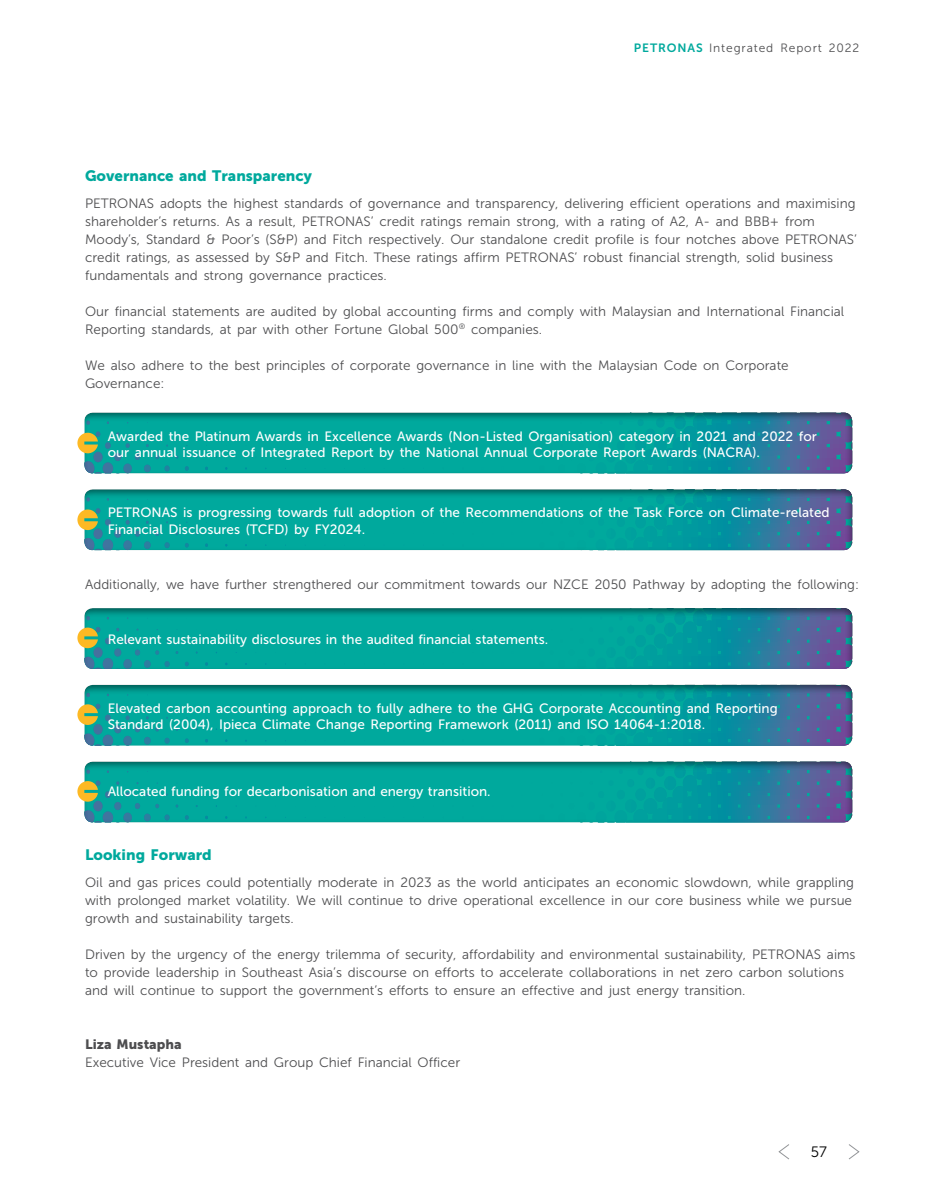
<style>
.page{position:relative;width:936px;height:1191px;background:#fff}
.page>*{position:absolute;margin:0;border:0;box-sizing:border-box;transform-origin:0 0}
.t1{font:15px "Museo Sans 900";color:#00a99d}
.t2{font:15px "Museo Sans 300";color:#000}
.t3{font:13.5px/18px "Museo Sans 300";color:#4d4d4f}
.t4{font:13.5px/16.5px "Museo Sans 500";color:#fff}
.t5{font:13.5px "Museo Sans 900";color:#4d4d4f}
.t6{font:12px "Museo Sans 300";letter-spacing:.075em;color:#4d4d4f}
.s1{font-family:"Museo Sans 700";color:#00a99d}
</style>
<div class="page">
<div style="left:72px;top:401px;width:792px;height:73px;background:#000;opacity:.5"></div>
<div style="left:72px;top:596px;width:792px;height:74px;background:#000;opacity:.5"></div>
<div style="left:72px;top:477px;width:792px;height:74px;background:#000;opacity:.5"></div>
<div style="left:72px;top:673px;width:792px;height:73px;background:#000;opacity:.5"></div>
<div style="left:72px;top:749px;width:792px;height:74px;background:#000;opacity:.5"></div>
<div style="left:77px;top:433px;width:21px;height:20px;background:#fdb924;border-radius:50%"></div>
<hr style="left:84px;top:441px;width:18px;height:3px;background:#00a99d">
<div style="left:77px;top:627px;width:21px;height:21px;background:#fdb924;border-radius:50%"></div>
<hr style="left:84px;top:636px;width:18px;height:3px;background:#00a99d">
<div style="left:77px;top:509px;width:21px;height:21px;background:#fdb924;border-radius:50%"></div>
<hr style="left:84px;top:518px;width:18px;height:3px;background:#00a99d">
<div style="left:77px;top:704px;width:21px;height:21px;background:#fdb924;border-radius:50%"></div>
<hr style="left:84px;top:713px;width:18px;height:3px;background:#00a99d">
<div style="left:77px;top:781px;width:21px;height:20px;background:#fdb924;border-radius:50%"></div>
<hr style="left:84px;top:790px;width:18px;height:3px;background:#00a99d">
<svg style="left:778px;top:1144px;width:11px;height:16px"></svg>
<svg style="left:848px;top:1144px;width:12px;height:16px"></svg>
<p class="t6" style="left:634px;top:41px;width:227px"><span class="s1">PETRONAS</span> Integrated Report 2022</p>
<p class="t1" style="left:85px;top:168px;width:228px">Governance and Transparency</p>
<p class="t3" style="left:85px;top:194px;width:773px">PETRONAS adopts the highest standards of governance and transparency, delivering efficient operations and maximising shareholder’s returns. As a result, PETRONAS’ credit ratings remain strong, with a rating of A2, A- and BBB+ from Moody’s, Standard &amp; Poor’s (S&amp;P) and Fitch respectively. Our standalone credit profile is four notches above PETRONAS’ credit ratings, as assessed by S&amp;P and Fitch. These ratings affirm PETRONAS’ robust financial strength, solid business fundamentals and strong governance practices.</p>
<p class="t3" style="left:85px;top:302px;width:760px">Our financial statements are audited by global accounting firms and comply with Malaysian and International Financial<br>Reporting standards, at par with other Fortune Global 500<sup>®</sup> companies.</p>
<p class="t3" style="left:85px;top:356px;width:705px">We also adhere to the best principles of corporate governance in line with the Malaysian Code on Corporate<br>Governance:</p>
<p class="t4" style="left:108px;top:428px;width:710px">Awarded the Platinum Awards in Excellence Awards (Non-Listed Organisation) category in 2021 and 2022 for our annual issuance of Integrated Report by the National Annual Corporate Report Awards (NACRA).</p>
<p class="t4" style="left:108px;top:504px;width:723px">PETRONAS is progressing towards full adoption of the Recommendations of the Task Force on Climate-related<br>Financial Disclosures (TCFD) by FY2024.</p>
<p class="t3" style="left:85px;top:575px;width:775px">Additionally, we have further strengthered our commitment towards our NZCE 2050 Pathway by adopting the following:</p>
<p class="t4" style="left:108px;top:631px;width:442px">Relevant sustainability disclosures in the audited financial statements.</p>
<p class="t4" style="left:108px;top:700px;width:671px">Elevated carbon accounting approach to fully adhere to the GHG Corporate Accounting and Reporting<br>Standard (2004), Ipieca Climate Change Reporting Framework (2011) and ISO 14064-1:2018.</p>
<p class="t4" style="left:108px;top:783px;width:384px">Allocated funding for decarbonisation and energy transition.</p>
<p class="t1" style="left:85px;top:846px;width:128px">Looking Forward</p>
<p class="t3" style="left:85px;top:873px;width:770px">Oil and gas prices could potentially moderate in 2023 as the world anticipates an economic slowdown, while grappling with prolonged market volatility. We will continue to drive operational excellence in our core business while we pursue growth and sustainability targets.</p>
<p class="t3" style="left:85px;top:945px;width:771px">Driven by the urgency of the energy trilemma of security, affordability and environmental sustainability, PETRONAS aims to provide leadership in Southeast Asia’s discourse on efforts to accelerate collaborations in net zero carbon solutions and will continue to support the government’s efforts to ensure an effective and just energy transition.</p>
<p class="t5" style="left:85px;top:1036px;width:98px">Liza Mustapha</p>
<p class="t3" style="left:85px;top:1053px;width:376px">Executive Vice President and Group Chief Financial Officer</p>
<p class="t2" style="left:810px;top:1144px;width:18px">57</p>
</div>
